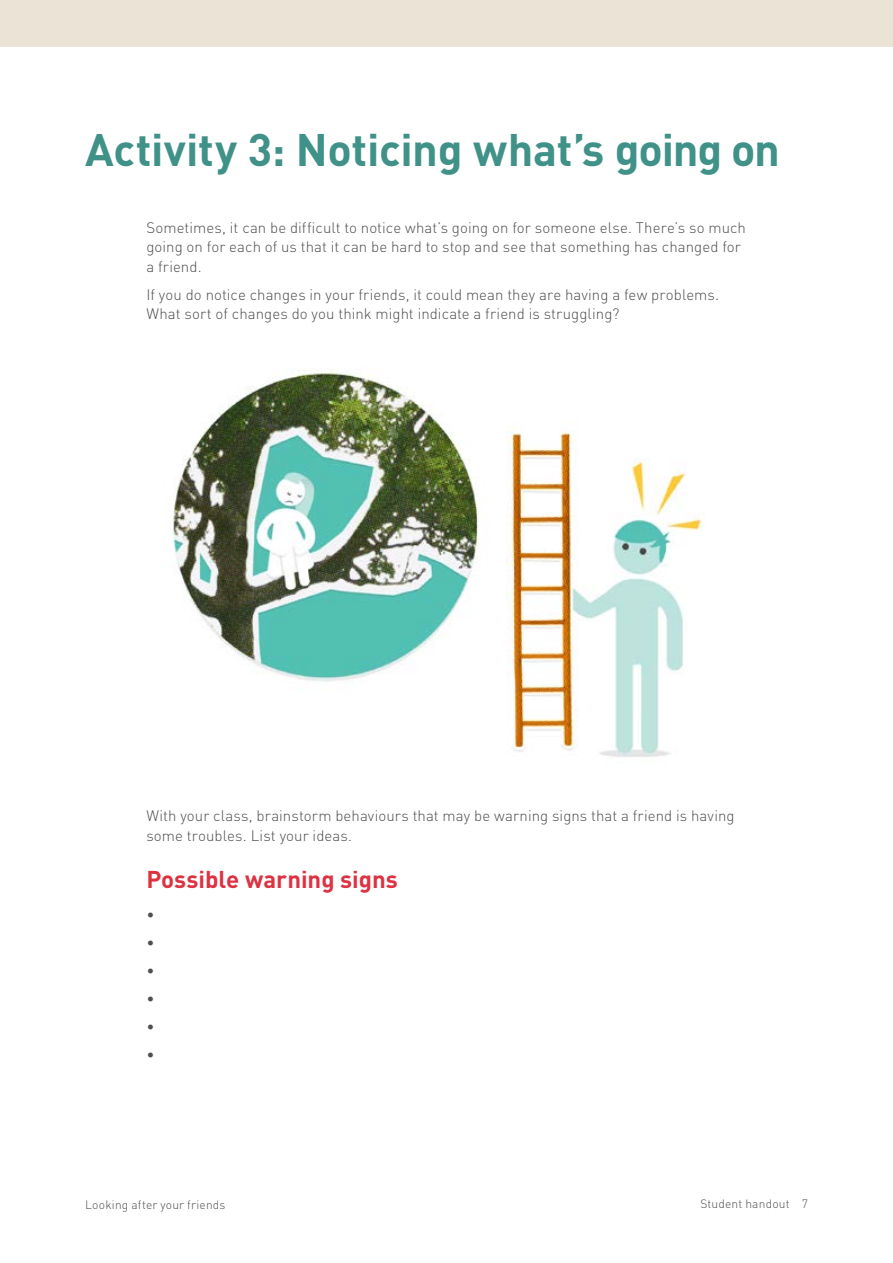
<style>
.page{position:relative;width:893px;height:1263px;background:#fff}
.page>*{position:absolute;margin:0;border:0;box-sizing:border-box;transform-origin:0 0}
.Content_Heading{font:700 45px "DIN Pro";letter-spacing:-.01em;color:#409289}
.Subhead_1{font:700 24px "DIN Pro";color:#dd3242}
.body_1{font:300 15px/19.5px "DIN Pro";letter-spacing:.005em;color:#4f4e4f}
.t1{font:300 12px "DIN Pro";letter-spacing:.015em;color:#4f4e4f}
</style>
<div class="page">
<div style="left:0;top:0;width:893px;height:47px;background:#ebe3d6"></div>
<img style="left:172px;top:370px;width:532px;height:387px">
<h1 class="Content_Heading" style="left:85px;top:119px;width:696px">Activity 3: Noticing what’s going on</h1>
<p class="body_1" style="left:146px;top:217px;width:601px">Sometimes, it can be difficult to notice what’s going on for someone else. There’s so much going on for each of us that it can be hard to stop and see that something has changed for a friend.</p>
<p class="body_1" style="left:146px;top:284px;width:574px">If you do notice changes in your friends, it could mean they are having a few problems.<br>What sort of changes do you think might indicate a friend is struggling?</p>
<p class="body_1" style="left:146px;top:805px;width:590px">With your class, brainstorm behaviours that may be warning signs that a friend is having some troubles. List your ideas.</p>
<h2 class="Subhead_1" style="left:146px;top:862px;width:253px">Possible warning signs</h2>
<p class="body_1" style="left:146px;top:904px;width:10px">•</p>
<p class="body_1" style="left:146px;top:932px;width:10px">•</p>
<p class="body_1" style="left:146px;top:960px;width:10px">•</p>
<p class="body_1" style="left:146px;top:988px;width:10px">•</p>
<p class="body_1" style="left:146px;top:1016px;width:10px">•</p>
<p class="body_1" style="left:146px;top:1044px;width:10px">•</p>
<p class="t1" style="left:85px;top:1196px;width:142px">Looking after your friends</p>
<p class="t1" style="left:700px;top:1195px;width:109px">Student handout 7</p>
</div>
